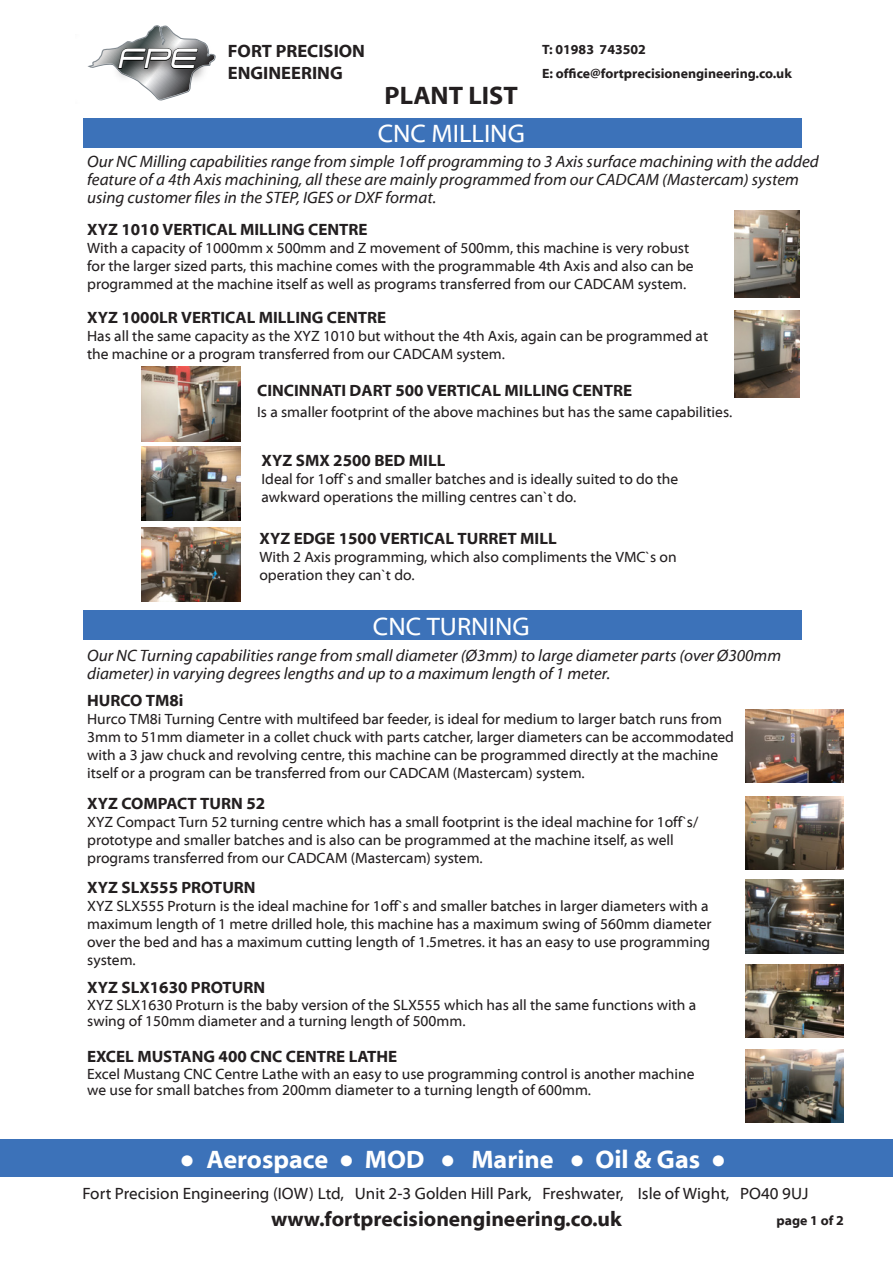
<style>
.page{position:relative;width:893px;height:1263px;background:#fff}
.page>*{position:absolute;margin:0;border:0;box-sizing:border-box;transform-origin:0 0}
.t1{font:italic 700 27.15px "Expansiva";color:#fff}
.t2{font:700 25.5px "Myriad Web Pro";color:#fff}
.t3{font:25.5px "Myriad Web Pro";color:#fff}
.t4{font:700 25.5px "Myriad Web Pro";color:#231f20}
.t5{font:700 21px "Myriad Web Pro";color:#231f20}
.t6{font:700 18px "Myriad Web Pro";color:#231f20}
.t7{font:italic 16.5px/18px "Myriad Web Pro";color:#231f20}
.t8{font:700 16.5px "Myriad Web Pro";color:#231f20}
.t9{font:16.5px "Myriad Web Pro";color:#231f20}
.t10{font:15px/18px "Myriad Web Pro";color:#231f20}
.t11{font:700 13.5px "Myriad Web Pro";color:#231f20}
.s1{font-family:"Arial Narrow";font-weight:400;font-style:italic}
</style>
<div class="page">
<div style="left:83px;top:118px;width:718px;height:30px;background:#3c72b9"></div>
<div style="left:83px;top:610px;width:718px;height:30px;background:#3c72b9"></div>
<svg style="left:88px;top:25px;width:128px;height:76px"></svg>
<div style="left:0;top:1140px;width:893px;height:37px;background:#3c72b9"></div>
<img style="left:735px;top:210px;width:65px;height:87px">
<img style="left:745px;top:709px;width:98px;height:74px">
<img style="left:745px;top:796px;width:98px;height:74px">
<img style="left:745px;top:880px;width:98px;height:73px">
<img style="left:745px;top:964px;width:98px;height:74px">
<img style="left:745px;top:1049px;width:98px;height:74px">
<img style="left:735px;top:310px;width:64px;height:87px">
<img style="left:141px;top:367px;width:99px;height:74px">
<img style="left:141px;top:446px;width:99px;height:75px">
<img style="left:141px;top:527px;width:99px;height:74px">
<p class="t1" style="left:119px;top:41px;width:79px">FPE</p>
<p class="t6" style="left:228px;top:41px;width:139px">FORT PRECISION</p>
<p class="t6" style="left:228px;top:63px;width:116px">ENGINEERING</p>
<p class="t4" style="left:385px;top:82px;width:135px">PLANT LIST</p>
<p class="t3" style="left:378px;top:120px;width:149px">CNC MILLING</p>
<p class="t11" style="left:542px;top:42px;width:105px">T: 01983 743502</p>
<p class="t11" style="left:542px;top:66px;width:251px">E: office@fortprecisionengineering.co.uk</p>
<p class="t7" style="left:87px;top:153px;width:733px">Our NC Milling capabilities range from simple 1off programming to 3 Axis surface machining with the added feature of a 4th Axis machining, all these are mainly programmed from our CADCAM (Mastercam) system using customer files in the STEP, IGES or DXF format.</p>
<p class="t8" style="left:87px;top:221px;width:282px">XYZ 1010 VERTICAL MILLING CENTRE</p>
<p class="t10" style="left:87px;top:240px;width:608px">With a capacity of 1000mm x 500mm and Z movement of 500mm, this machine is very robust for the larger sized parts, this machine comes with the programmable 4th Axis and also can be programmed at the machine itself as well as programs transferred from our CADCAM system.</p>
<p class="t8" style="left:87px;top:308px;width:301px">XYZ 1000LR VERTICAL MILLING CENTRE</p>
<p class="t10" style="left:87px;top:327px;width:622px">Has all the same capacity as the XYZ 1010 but without the 4th Axis, again can be programmed at the machine or a program transferred from our CADCAM system.</p>
<p class="t8" style="left:257px;top:382px;width:376px">CINCINNATI DART 500 VERTICAL MILLING CENTRE</p>
<p class="t10" style="left:257px;top:404px;width:476px">Is a smaller footprint of the above machines but has the same capabilities.</p>
<p class="t8" style="left:261px;top:452px;width:185px">XYZ SMX 2500 BED MILL</p>
<p class="t10" style="left:261px;top:470px;width:418px">Ideal for 1off`s and smaller batches and is ideally suited to do the awkward operations the milling centres can`t do.</p>
<p class="t8" style="left:259px;top:529px;width:299px">XYZ EDGE 1500 VERTICAL TURRET MILL</p>
<p class="t10" style="left:259px;top:548px;width:419px">With 2 Axis programming, which also compliments the VMC`s on operation they can`t do.</p>
<p class="t3" style="left:373px;top:612px;width:158px">CNC TURNING</p>
<p class="t7" style="left:87px;top:647px;width:695px">Our NC Turning capabilities range from small diameter (Ø3mm) to large diameter parts (over Ø300mm diameter) in varying degrees lengths and up to a maximum length of 1 meter.</p>
<p class="t8" style="left:87px;top:692px;width:98px">HURCO TM8i</p>
<p class="t10" style="left:87px;top:711px;width:648px">Hurco TM8i Turning Centre with multifeed bar feeder, is ideal for medium to larger batch runs from 3mm to 51mm diameter in a collet chuck with parts catcher, larger diameters can be accommodated with a 3 jaw chuck and revolving centre, this machine can be programmed directly at the machine itself or a program can be transferred from our CADCAM (Mastercam) system.</p>
<p class="t8" style="left:87px;top:795px;width:179px">XYZ COMPACT TURN 52</p>
<p class="t10" style="left:87px;top:814px;width:613px">XYZ Compact Turn 52 turning centre which has a small footprint is the ideal machine for 1off`s/ prototype and smaller batches and is also can be programmed at the machine itself, as well programs transferred from our CADCAM (Mastercam) system.</p>
<p class="t8" style="left:87px;top:878px;width:170px">XYZ SLX555 PROTURN</p>
<p class="t10" style="left:87px;top:897px;width:626px">XYZ SLX555 Proturn is the ideal machine for 1off`s and smaller batches in larger diameters with a maximum length of 1 metre drilled hole, this machine has a maximum swing of 560mm diameter over the bed and has a maximum cutting length of 1.5metres. it has an easy to use programming system.</p>
<p class="t8" style="left:87px;top:979px;width:179px">XYZ SLX1630 PROTURN</p>
<p class="t10" style="left:87px;top:997px;width:611px;line-height:16.5px">XYZ SLX1630 Proturn is the baby version of the SLX555 which has all the same functions with a swing of 150mm diameter and a turning length of 500mm.</p>
<p class="t8" style="left:87px;top:1048px;width:312px">EXCEL MUSTANG 400 CNC CENTRE LATHE</p>
<p class="t10" style="left:87px;top:1066px;width:609px;line-height:16.5px">Excel Mustang CNC Centre Lathe with an easy to use programming control is another machine we use for small batches from 200mm diameter to a turning length of 600mm.</p>
<p class="t2" style="left:179px;top:1145px;width:548px"><span class="s1">●</span> Aerospace <span class="s1">●</span> MOD <span class="s1">●</span> Marine <span class="s1">●</span> Oil &amp; Gas <span class="s1">●</span></p>
<p class="t5" style="left:271px;top:1208px;width:352px">www.fortprecisionengineering.co.uk</p>
<p class="t9" style="left:82px;top:1184px;width:727px">Fort Precision Engineering (IOW) Ltd, Unit 2-3 Golden Hill Park, Freshwater, Isle of Wight, PO40 9UJ</p>
<p class="t11" style="left:776px;top:1213px;width:69px">page 1 of 2</p>
</div>
